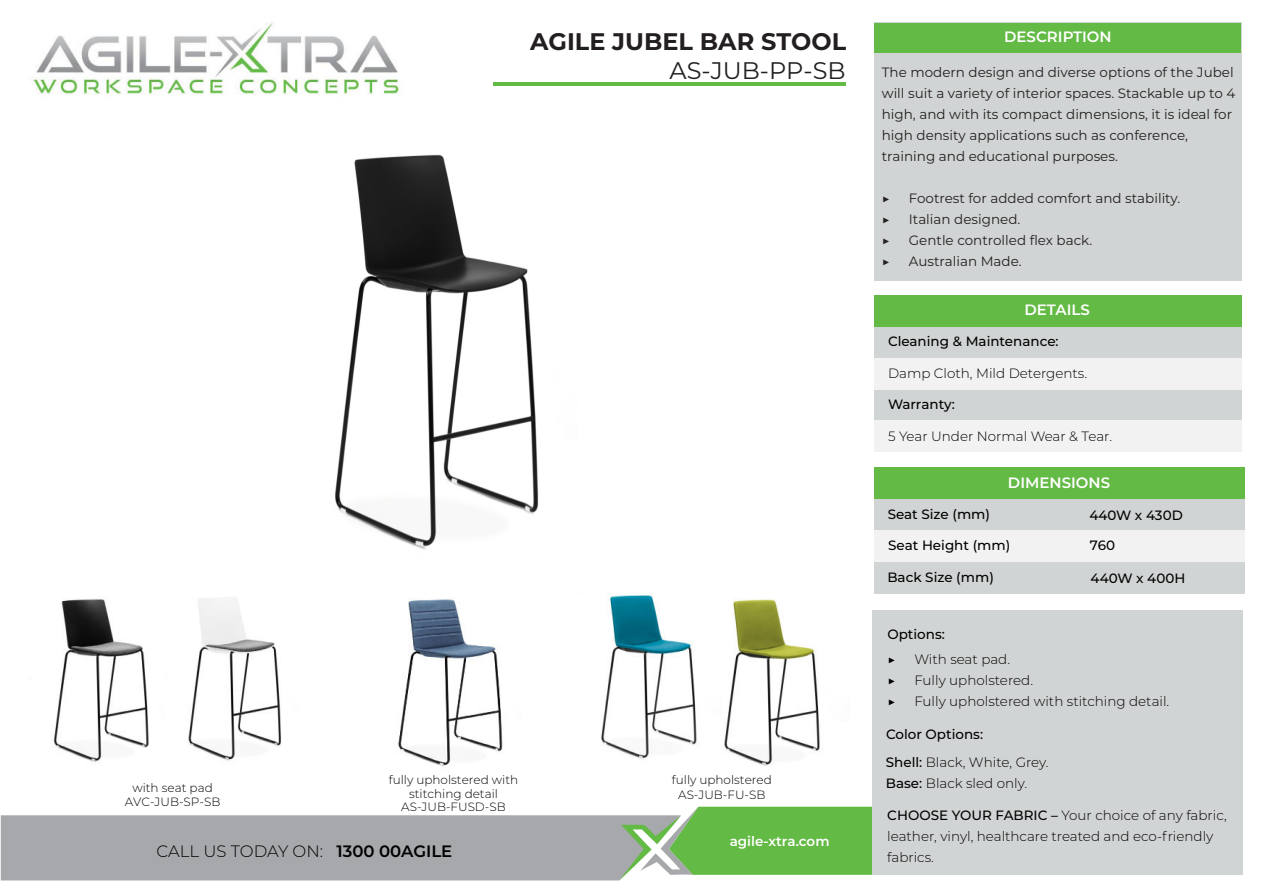
<style>
.page{position:relative;width:1263px;height:893px;background:#fff}
.page>*{position:absolute;margin:0;border:0;box-sizing:border-box;transform-origin:0 0}
.t1{font:700 24px "Montserrat";color:#231f20}
.t2{font:24px "Montserrat";color:#231f20}
.t3{font:300 16.5px "Montserrat";color:#000}
.t4{font:600 15px "Montserrat";color:#fff}
.t5{font:13.5px/21px "Montserrat";color:#231f20}
.t6{font:300 13.5px/21px "Montserrat";color:#000}
.t7{font:500 13.5px "Montserrat";color:#000}
.t8{font:600 13.5px "Montserrat";color:#fff}
.t9{font:300 12px/13.8px "Montserrat";color:#000;text-align:center}
.s1{font-weight:600}
.s2{font-weight:500}
</style>
<div class="page">
<img style="left:33px;top:22px;width:367px;height:73px">
<div style="left:874px;top:22px;width:368px;height:259px;background:#d1d4d4"></div>
<div style="left:874px;top:326px;width:368px;height:32px;background:#d1d4d4"></div>
<div style="left:874px;top:389px;width:368px;height:32px;background:#d1d4d4"></div>
<div style="left:874px;top:358px;width:368px;height:31px;background:#f2f2f2"></div>
<div style="left:874px;top:421px;width:368px;height:31px;background:#f2f2f2"></div>
<div style="left:875px;top:23px;width:366px;height:29px;background:#63ba45"></div>
<div style="left:874px;top:295px;width:368px;height:31px;background:#63ba45"></div>
<svg style="left:1px;top:807px;width:871px;height:73px;background:#a2b69f"></svg>
<hr style="left:493px;top:83px;width:352px;height:3px;background:#63ba45">
<div style="left:872px;top:610px;width:370px;height:265px;background:#d1d4d4"></div>
<img style="left:53px;top:599px;width:96px;height:163px">
<img style="left:724px;top:598px;width:96px;height:168px">
<img style="left:601px;top:593px;width:96px;height:166px">
<img style="left:396px;top:598px;width:107px;height:169px">
<img style="left:335px;top:154px;width:204px;height:396px">
<img style="left:188px;top:598px;width:93px;height:163px">
<div style="left:874px;top:498px;width:370px;height:32px;background:#d1d4d4"></div>
<div style="left:874px;top:467px;width:370px;height:31px;background:#63ba45"></div>
<div style="left:874px;top:530px;width:370px;height:31px;background:#f2f2f2"></div>
<div style="left:874px;top:562px;width:370px;height:32px;background:#d1d4d4"></div>
<h1 class="t1" style="left:530px;top:28px;width:318px">AGILE JUBEL BAR STOOL</h1>
<h1 class="t2" style="left:670px;top:54px;width:177px">AS-JUB-PP-SB</h1>
<p class="t9" style="left:389px;top:774px;width:131px">fully upholstered with stitching detail<br>AS-JUB-FUSD-SB</p>
<p class="t9" style="left:125px;top:781px;width:97px;line-height:14.4px">with seat pad<br>AVC-JUB-SP-SB</p>
<p class="t9" style="left:672px;top:774px;width:101px;line-height:14.4px">fully upholstered<br>AS-JUB-FU-SB</p>
<p class="t3" style="left:157px;top:844px;width:297px">CALL US TODAY ON: <span class="s1">1300 00AGILE</span></p>
<p class="t8" style="left:730px;top:836px;width:101px">agile-xtra.com</p>
<p class="t4" style="left:1004px;top:30px;width:109px">DESCRIPTION</p>
<p class="t5" style="left:882px;top:63px;width:355px">The modern design and diverse options of the Jubel will suit a variety of interior spaces. Stackable up to 4 high, and with its compact dimensions, it is ideal for high density applications such as conference, training and educational purposes.</p>
<p class="t5" style="left:882px;top:189px;width:10px">▶</p>
<p class="t5" style="left:909px;top:189px;width:273px">Footrest for added comfort and stability.</p>
<p class="t5" style="left:882px;top:210px;width:10px">▶</p>
<p class="t5" style="left:909px;top:210px;width:113px">Italian designed.</p>
<p class="t5" style="left:882px;top:231px;width:10px">▶</p>
<p class="t5" style="left:909px;top:231px;width:185px">Gentle controlled flex back.</p>
<p class="t5" style="left:882px;top:252px;width:10px">▶</p>
<p class="t5" style="left:909px;top:252px;width:114px">Australian Made.</p>
<p class="t4" style="left:1024px;top:303px;width:67px">DETAILS</p>
<p class="t7" style="left:888px;top:336px;width:172px">Cleaning &amp; Maintenance:</p>
<p class="t6" style="left:888px;top:364px;width:201px">Damp Cloth, Mild Detergents.</p>
<p class="t7" style="left:888px;top:399px;width:68px">Warranty:</p>
<p class="t6" style="left:888px;top:426px;width:226px">5 Year Under Normal Wear &amp; Tear.</p>
<p class="t4" style="left:1008px;top:477px;width:104px">DIMENSIONS</p>
<p class="t7" style="left:888px;top:508px;width:104px">Seat Size (mm)</p>
<p class="t7" style="left:1089px;top:509px;width:95px">440W x 430D</p>
<p class="t7" style="left:888px;top:540px;width:124px">Seat Height (mm)</p>
<p class="t7" style="left:887px;top:572px;width:108px">Back Size (mm)</p>
<p class="t7" style="left:1090px;top:540px;width:27px">760</p>
<p class="t7" style="left:1091px;top:573px;width:96px">440W x 400H</p>
<p class="t7" style="left:887px;top:628px;width:59px">Options:</p>
<p class="t6" style="left:887px;top:650px;width:10px">▶</p>
<p class="t6" style="left:914px;top:650px;width:97px">With seat pad.</p>
<p class="t6" style="left:887px;top:671px;width:10px">▶</p>
<p class="t6" style="left:914px;top:671px;width:120px">Fully upholstered.</p>
<p class="t6" style="left:887px;top:692px;width:10px">▶</p>
<p class="t6" style="left:914px;top:692px;width:256px">Fully upholstered with stitching detail.</p>
<p class="t7" style="left:886px;top:728px;width:99px">Color Options:</p>
<p class="t6" style="left:886px;top:752px;width:164px"><span class="s2">Shell:</span> Black, White, Grey.<br><span class="s2">Base:</span> Black sled only.</p>
<p class="t6" style="left:887px;top:806px;width:341px"><span class="s2">CHOOSE YOUR FABRIC –</span> Your choice of any fabric, leather, vinyl, healthcare treated and eco-friendly fabrics.</p>
</div>
